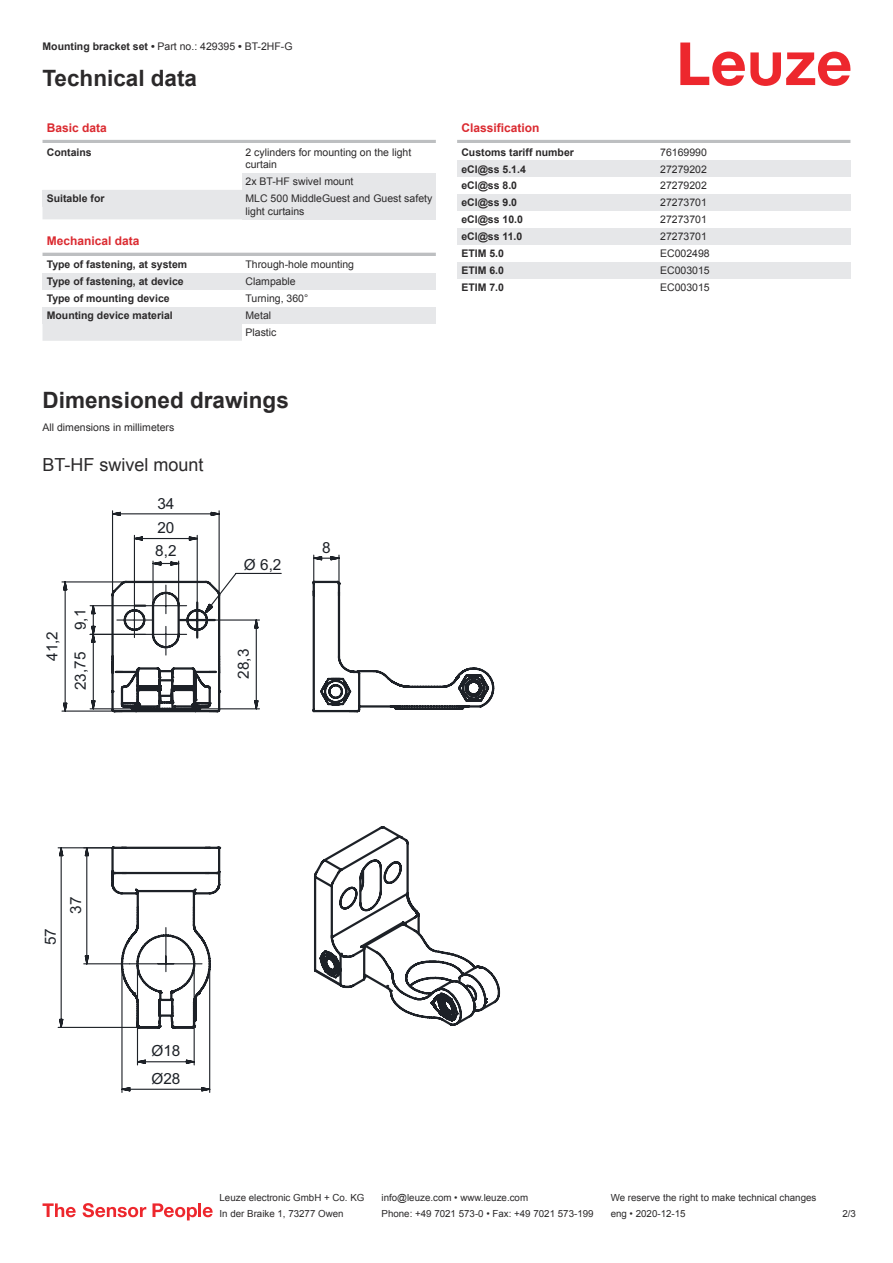
<style>
.page{position:relative;width:893px;height:1263px;background:#fff}
.page>*{position:absolute;margin:0;border:0;box-sizing:border-box;transform-origin:0 0}
.t1{font:700 22.5px "Arial";color:#2b292a}
.t2{font:18px "Arial";color:#2b292a}
.t3{font:15.3px/23.1px "Arial";color:#1d2127}
.t4{font:700 12px "Arial";color:#db2a30}
.t5{font:10.5px/12.6px "Arial";color:#2b292a}
.t6{font:700 10.5px "Arial";color:#2b292a}
.t7{font:9.75px "Arial";color:#2b292a}
.s1{font-weight:700}
</style>
<div class="page">
<svg style="left:680px;top:43px;width:170px;height:43px"></svg>
<svg style="left:43px;top:207px;width:393px;height:134px"></svg>
<hr style="left:43px;top:140px;width:393px;height:3px;background:#bdbfc1">
<div style="left:242px;top:173px;width:194px;height:17px;background:#e6e7e9"></div>
<div style="left:43px;top:190px;width:199px;height:17px;background:#e6e7e9"></div>
<div style="left:242px;top:190px;width:194px;height:29px;background:#e6e7e9"></div>
<div style="left:43px;top:236px;width:393px;height:18px;background:#fff"></div>
<hr style="left:43px;top:253px;width:393px;height:3px;background:#bdbfc1">
<div style="left:43px;top:256px;width:199px;height:17px;background:#fff"></div>
<div style="left:242px;top:256px;width:194px;height:17px;background:#fff"></div>
<div style="left:43px;top:273px;width:199px;height:17px;background:#e6e7e9"></div>
<div style="left:242px;top:273px;width:194px;height:17px;background:#e6e7e9"></div>
<div style="left:43px;top:290px;width:199px;height:17px;background:#fff"></div>
<div style="left:242px;top:290px;width:194px;height:17px;background:#fff"></div>
<div style="left:43px;top:307px;width:199px;height:17px;background:#e6e7e9"></div>
<div style="left:242px;top:307px;width:194px;height:17px;background:#e6e7e9"></div>
<div style="left:242px;top:324px;width:194px;height:17px;background:#fff"></div>
<hr style="left:457px;top:140px;width:393px;height:3px;background:#bdbfc1">
<div style="left:457px;top:160px;width:200px;height:17px;background:#e6e7e9"></div>
<div style="left:657px;top:160px;width:193px;height:17px;background:#e6e7e9"></div>
<div style="left:457px;top:194px;width:200px;height:17px;background:#e6e7e9"></div>
<div style="left:657px;top:194px;width:193px;height:17px;background:#e6e7e9"></div>
<div style="left:457px;top:228px;width:200px;height:17px;background:#e6e7e9"></div>
<div style="left:657px;top:228px;width:193px;height:17px;background:#e6e7e9"></div>
<div style="left:457px;top:262px;width:200px;height:17px;background:#e6e7e9"></div>
<div style="left:657px;top:262px;width:193px;height:17px;background:#e6e7e9"></div>
<svg style="left:43px;top:1203px;width:33px;height:14px"></svg>
<svg style="left:83px;top:1203px;width:63px;height:14px"></svg>
<svg style="left:153px;top:1203px;width:44px;height:17px"></svg>
<hr style="left:198px;top:1203px;width:3px;height:14px;background:#ed272d">
<svg style="left:203px;top:1207px;width:10px;height:10px"></svg>
<svg style="left:57px;top:510px;width:443px;height:583px"></svg>
<p class="t5" style="left:43px;top:41px;width:252px"><span class="s1">Mounting bracket set •</span> Part no.: 429395 <span class="s1">•</span> BT-2HF-G</p>
<h1 class="t1" style="left:43px;top:70px;width:156px">Technical data</h1>
<p class="t4" style="left:47px;top:123px;width:62px">Basic data</p>
<p class="t6" style="left:47px;top:148px;width:46px">Contains</p>
<p class="t5" style="left:246px;top:147px;width:167px">2 cylinders for mounting on the light curtain</p>
<p class="t5" style="left:246px;top:176px;width:109px">2x BT-HF swivel mount</p>
<p class="t6" style="left:47px;top:194px;width:59px">Suitable for</p>
<p class="t5" style="left:246px;top:193px;width:188px">MLC 500 MiddleGuest and Guest safety light curtains</p>
<p class="t4" style="left:47px;top:236px;width:94px">Mechanical data</p>
<p class="t6" style="left:47px;top:261px;width:142px">Type of fastening, at system</p>
<p class="t5" style="left:246px;top:259px;width:110px">Through-hole mounting</p>
<p class="t6" style="left:47px;top:278px;width:138px">Type of fastening, at device</p>
<p class="t5" style="left:246px;top:276px;width:52px">Clampable</p>
<p class="t6" style="left:47px;top:295px;width:124px">Type of mounting device</p>
<p class="t5" style="left:246px;top:293px;width:64px">Turning, 360°</p>
<p class="t6" style="left:47px;top:311px;width:128px">Mounting device material</p>
<p class="t5" style="left:246px;top:308px;width:32px;line-height:17px">Metal<br>Plastic</p>
<h1 class="t1" style="left:43px;top:392px;width:248px">Dimensioned drawings</h1>
<p class="t5" style="left:43px;top:422px;width:133px">All dimensions in millimeters</p>
<h2 class="t2" style="left:43px;top:457px;width:163px">BT-HF swivel mount</h2>
<h3 class="t3" style="left:41px;top:661px;width:31px;rotate:-90deg">4 1 2,</h3>
<h3 class="t3" style="left:70px;top:630px;width:23px;rotate:-90deg">9,1</h3>
<h3 class="t3" style="left:70px;top:690px;width:40px;rotate:-90deg">23 7, 5</h3>
<h3 class="t3" style="left:157px;top:493px;width:19px">34</h3>
<h3 class="t3" style="left:155px;top:517px;width:23px">20<br>8,2</h3>
<h3 class="t3" style="left:244px;top:553px;width:39px">Ø 6,2</h3>
<h3 class="t3" style="left:233px;top:679px;width:31px;rotate:-90deg">28,3</h3>
<h3 class="t3" style="left:322px;top:537px;width:10px">8</h3>
<p class="t4" style="left:461px;top:123px;width:80px">Classification</p>
<p class="t6" style="left:461px;top:148px;width:114px">Customs tariff number</p>
<p class="t5" style="left:660px;top:147px;width:48px">76169990</p>
<p class="t6" style="left:461px;top:165px;width:66px">eCl@ss 5.1.4</p>
<p class="t5" style="left:660px;top:164px;width:48px">27279202</p>
<p class="t6" style="left:461px;top:182px;width:57px">eCl@ss 8.0</p>
<p class="t5" style="left:660px;top:180px;width:48px">27279202</p>
<p class="t6" style="left:461px;top:199px;width:57px">eCl@ss 9.0</p>
<p class="t5" style="left:660px;top:197px;width:48px">27273701</p>
<p class="t6" style="left:461px;top:216px;width:63px">eCl@ss 10.0</p>
<p class="t5" style="left:660px;top:214px;width:48px">27273701</p>
<p class="t6" style="left:461px;top:233px;width:63px">eCl@ss 11.0</p>
<p class="t5" style="left:660px;top:231px;width:48px">27273701</p>
<p class="t6" style="left:461px;top:249px;width:44px">ETIM 5.0</p>
<p class="t5" style="left:660px;top:248px;width:51px">EC002498</p>
<p class="t6" style="left:461px;top:266px;width:44px">ETIM 6.0</p>
<p class="t5" style="left:660px;top:265px;width:51px">EC003015</p>
<p class="t6" style="left:461px;top:283px;width:44px">ETIM 7.0</p>
<p class="t5" style="left:660px;top:282px;width:51px">EC003015</p>
<h3 class="t3" style="left:40px;top:945px;width:19px;rotate:-90deg">57</h3>
<h3 class="t3" style="left:65px;top:914px;width:19px;rotate:-90deg">37</h3>
<h3 class="t3" style="left:151px;top:1038px;width:30px;line-height:27.3px">Ø 81<br>Ø28</h3>
<p class="t7" style="left:220px;top:1194px;width:146px">Leuze electronic GmbH + Co. KG</p>
<p class="t7" style="left:381px;top:1194px;width:148px">info@leuze.com • www.leuze.com</p>
<p class="t7" style="left:611px;top:1194px;width:207px">We reserve the right to make technical changes</p>
<p class="t7" style="left:220px;top:1210px;width:126px">In der Braike 1, 73277 Owen</p>
<p class="t7" style="left:381px;top:1210px;width:214px">Phone: +49 7021 573-0 • Fax: +49 7021 573-199</p>
<p class="t7" style="left:611px;top:1210px;width:76px">eng • 2020-12-15</p>
<p class="t7" style="left:842px;top:1210px;width:15px">2 /3</p>
</div>
